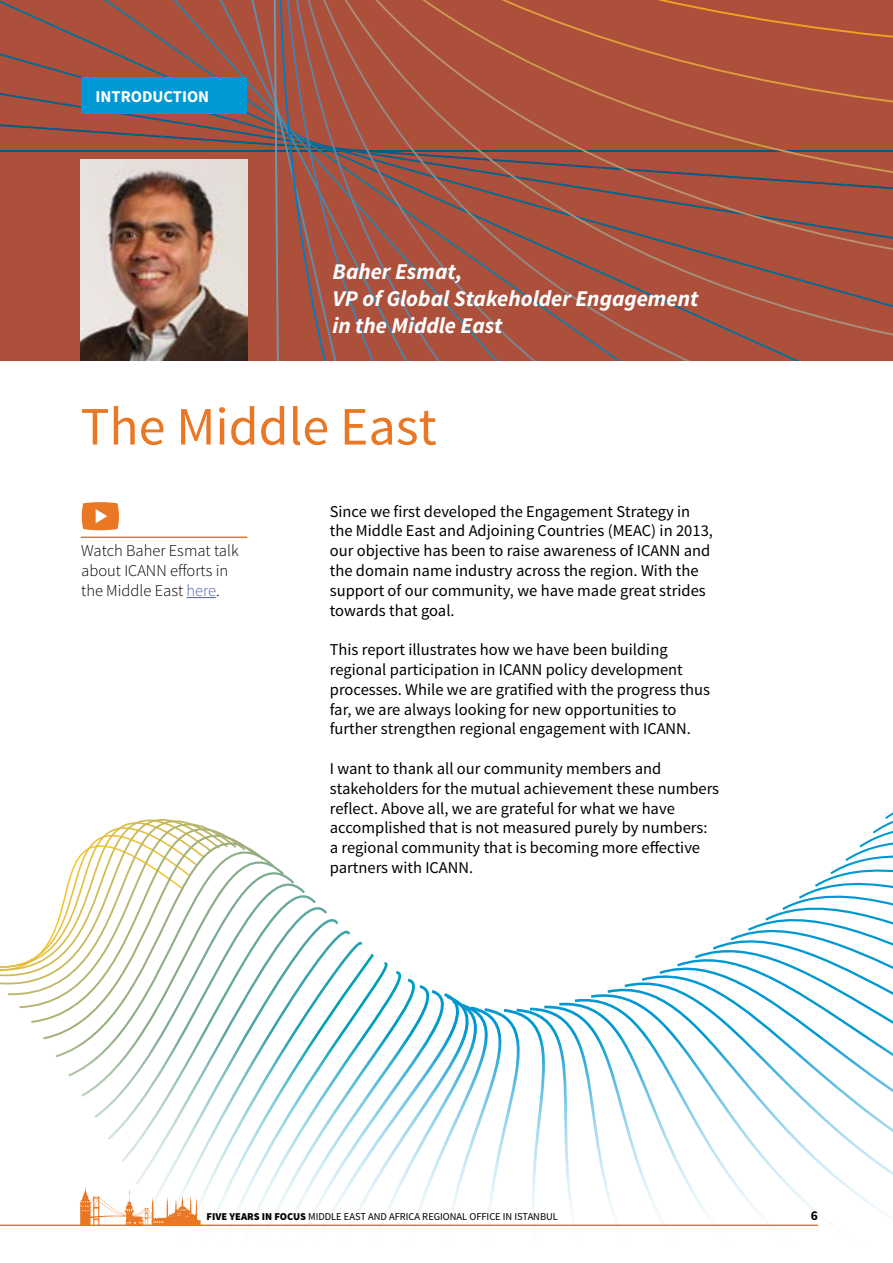
<style>
.page{position:relative;width:893px;height:1263px;background:#fff}
.page>*{position:absolute;margin:0;border:0;box-sizing:border-box;transform-origin:0 0}
.t1{font:54px "Source Sans Pro";color:#e97724}
.t2{font:italic 700 22.5px/27px "Source Sans Pro";color:#fff}
.t3{font:16.5px/19.8px "Source Sans Pro";color:#000}
.t4{font:300 16.5px/19.8px "Source Sans Pro";color:#000}
.t5{font:700 16.5px "Source Sans Pro";color:#fff}
.t6{font:700 13.5px "Source Sans Pro";color:#000}
.t7{font:10.5px "Source Sans Pro";color:#000}
.s1{color:#5460ac}
.s2{font-weight:900}
</style>
<div class="page">
<svg style="left:639px;top:975px;width:18px;height:60px"></svg>
<svg style="left:657px;top:968px;width:17px;height:67px"></svg>
<svg style="left:674px;top:960px;width:18px;height:75px"></svg>
<svg style="left:692px;top:951px;width:18px;height:84px"></svg>
<svg style="left:710px;top:812px;width:183px;height:223px"></svg>
<svg style="left:29px;top:951px;width:12px;height:72px"></svg>
<svg style="left:41px;top:932px;width:12px;height:103px"></svg>
<svg style="left:53px;top:890px;width:13px;height:145px"></svg>
<svg style="left:66px;top:856px;width:13px;height:176px"></svg>
<svg style="left:79px;top:818px;width:116px;height:206px"></svg>
<svg style="left:92px;top:824px;width:144px;height:211px"></svg>
<svg style="left:105px;top:840px;width:158px;height:195px"></svg>
<svg style="left:119px;top:857px;width:165px;height:178px"></svg>
<svg style="left:133px;top:874px;width:171px;height:161px"></svg>
<svg style="left:147px;top:891px;width:175px;height:144px"></svg>
<svg style="left:162px;top:908px;width:177px;height:127px"></svg>
<svg style="left:177px;top:925px;width:184px;height:110px"></svg>
<svg style="left:192px;top:942px;width:182px;height:93px"></svg>
<svg style="left:207px;top:958px;width:181px;height:77px"></svg>
<svg style="left:221px;top:969px;width:181px;height:66px"></svg>
<svg style="left:236px;top:977px;width:179px;height:58px"></svg>
<svg style="left:251px;top:983px;width:174px;height:52px"></svg>
<svg style="left:268px;top:990px;width:248px;height:45px"></svg>
<svg style="left:0;top:1035px;width:893px;height:192px"></svg>
<hr style="left:81px;top:536px;width:166px;height:2px;background:#e97724">
<hr style="left:186px;top:597px;width:30px;height:1px;background:#5460ac">
<div style="left:0;top:0;width:63px;height:360px;background:#ad503b"></div>
<div style="left:63px;top:0;width:69px;height:360px;background:#ad503b"></div>
<svg style="left:132px;top:0;width:69px;height:160px;background:#a05343"></svg>
<svg style="left:201px;top:0;width:70px;height:360px;background:#a15343"></svg>
<svg style="left:271px;top:0;width:3px;height:360px"></svg>
<svg style="left:275px;top:321px;width:618px;height:39px;background:#a8523f"></svg>
<svg style="left:275px;top:267px;width:618px;height:54px;background:#a65340"></svg>
<svg style="left:275px;top:212px;width:618px;height:55px;background:#a55341"></svg>
<svg style="left:275px;top:158px;width:618px;height:54px;background:#9f5444"></svg>
<svg style="left:274px;top:0;width:619px;height:158px;background:#a9533f"></svg>
<img style="left:81px;top:160px;width:166px;height:200px">
<svg style="left:82px;top:502px;width:37px;height:28px"></svg>
<div style="left:81px;top:77px;width:165px;height:37px;background:#0098d5"></div>
<hr style="left:0;top:1224px;width:818px;height:2px;background:#e97724">
<svg style="left:80px;top:1186px;width:121px;height:39px"></svg>
<p class="t5" style="left:96px;top:86px;width:115px">INTRODUCTION</p>
<h2 class="t2" style="left:332px;top:258px;width:367px">Baher Esmat,<br>VP of Global Stakeholder Engagement in the Middle East</h2>
<h1 class="t1" style="left:81px;top:393px;width:358px">The Middle East</h1>
<p class="t4" style="left:81px;top:541px;width:159px">Watch Baher Esmat talk about ICANN efforts in the Middle East <span class="s1">here</span>.</p>
<p class="t3" style="left:330px;top:501px;width:385px">Since we first developed the Engagement Strategy in the Middle East and Adjoining Countries (MEAC) in 2013, our objective has been to raise awareness of ICANN and the domain name industry across the region. With the support of our community, we have made great strides towards that goal.</p>
<p class="t3" style="left:330px;top:640px;width:382px">This report illustrates how we have been building regional participation in ICANN policy development processes. While we are gratified with the progress thus far, we are always looking for new opportunities to further strengthen regional engagement with ICANN.</p>
<p class="t3" style="left:330px;top:759px;width:391px">I want to thank all our community members and stakeholders for the mutual achievement these numbers reflect. Above all, we are grateful for what we have accomplished that is not measured purely by numbers: a regional community that is becoming more effective partners with ICANN.</p>
<p class="t7" style="left:207px;top:1210px;width:353px"><span class="s2">FIVE YEARS IN FOCUS</span> MIDDLE EAST AND AFRICA REGIONAL OFFICE IN ISTANBUL</p>
<p class="t6" style="left:811px;top:1207px;width:9px">6</p>
</div>
